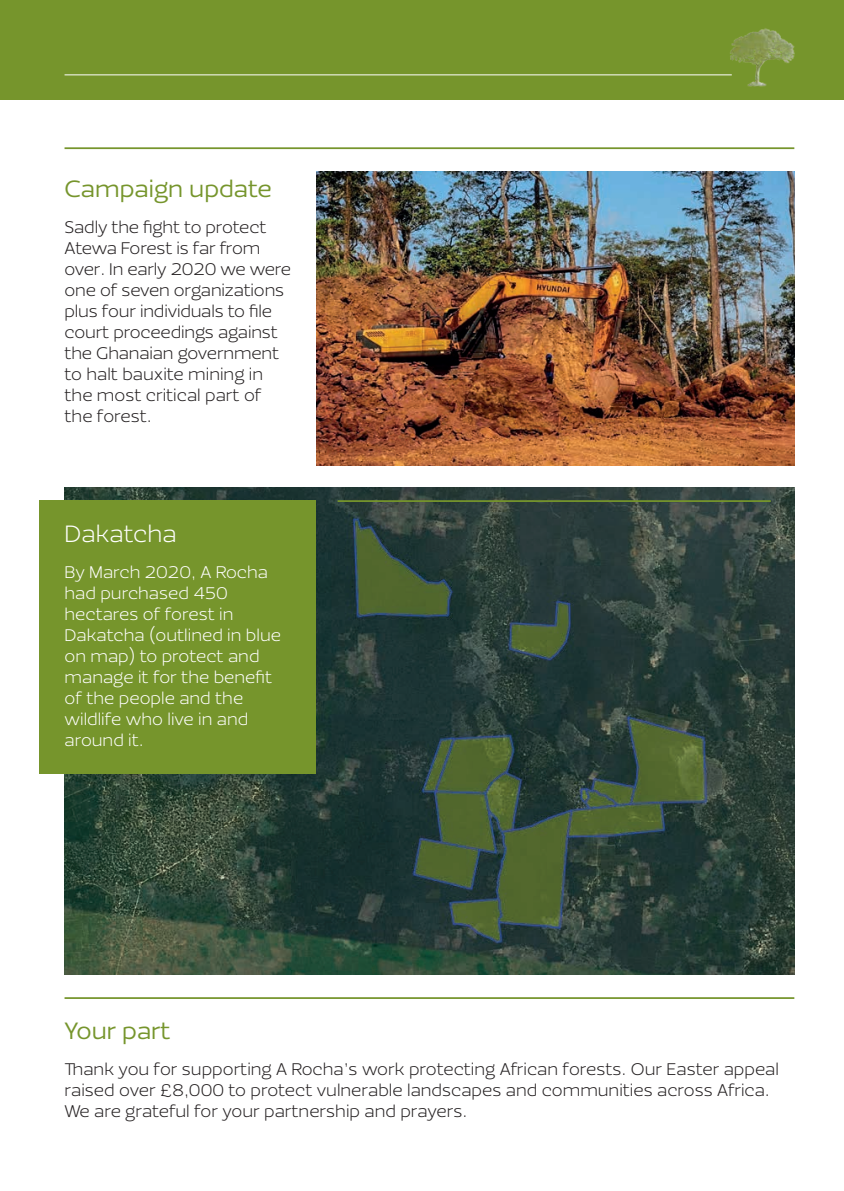
<style>
.page{position:relative;width:844px;height:1191px;background:#fff}
.page>*{position:absolute;margin:0;border:0;box-sizing:border-box;transform-origin:0 0}
.t1{font:24.5px "Ezzo";color:#76952c}
.t2{font:300 24.5px "Ezzo";color:#fff}
.t3{font:300 17.5px/21px "Ezzo";color:#231f20}
.t4{font:300 17.5px/21px "Ezzo";color:#fff}
</style>
<div class="page">
<div style="left:0;top:0;width:843px;height:99px;background:#76952c"></div>
<img style="left:729px;top:28px;width:65px;height:59px">
<hr style="left:64px;top:147px;width:730px;height:2px;background:#76952c">
<hr style="left:64px;top:997px;width:730px;height:2px;background:#76952c">
<hr style="left:64px;top:74px;width:667px;height:1px;background:#fff">
<img style="left:316px;top:172px;width:478px;height:293px">
<img style="left:64px;top:488px;width:730px;height:486px">
<hr style="left:337px;top:500px;width:433px;height:2px;background:#76952c">
<div style="left:40px;top:500px;width:276px;height:274px;background:#76952c"></div>
<h1 class="t1" style="left:64px;top:173px;width:209px">Campaign update</h1>
<p class="t3" style="left:64px;top:217px;width:228px">Sadly the fight to protect<br>Atewa Forest is far from over. In early 2020 we were one of seven organizations plus four individuals to file court proceedings against the Ghanaian government to halt bauxite mining in the most critical part of the forest.</p>
<h1 class="t2" style="left:64px;top:518px;width:114px">Dakatcha</h1>
<p class="t4" style="left:64px;top:562px;width:218px">By March 2020, A Rocha had purchased 450 hectares of forest in<br>Dakatcha (outlined in blue on map) to protect and manage it for the benefit of the people and the wildlife who live in and around it.</p>
<h1 class="t1" style="left:64px;top:1015px;width:107px">Your part</h1>
<p class="t3" style="left:64px;top:1058px;width:715px">Thank you for supporting A Rocha’s work protecting African forests. Our Easter appeal raised over £8,000 to protect vulnerable landscapes and communities across Africa.<br>We are grateful for your partnership and prayers.</p>
</div>
